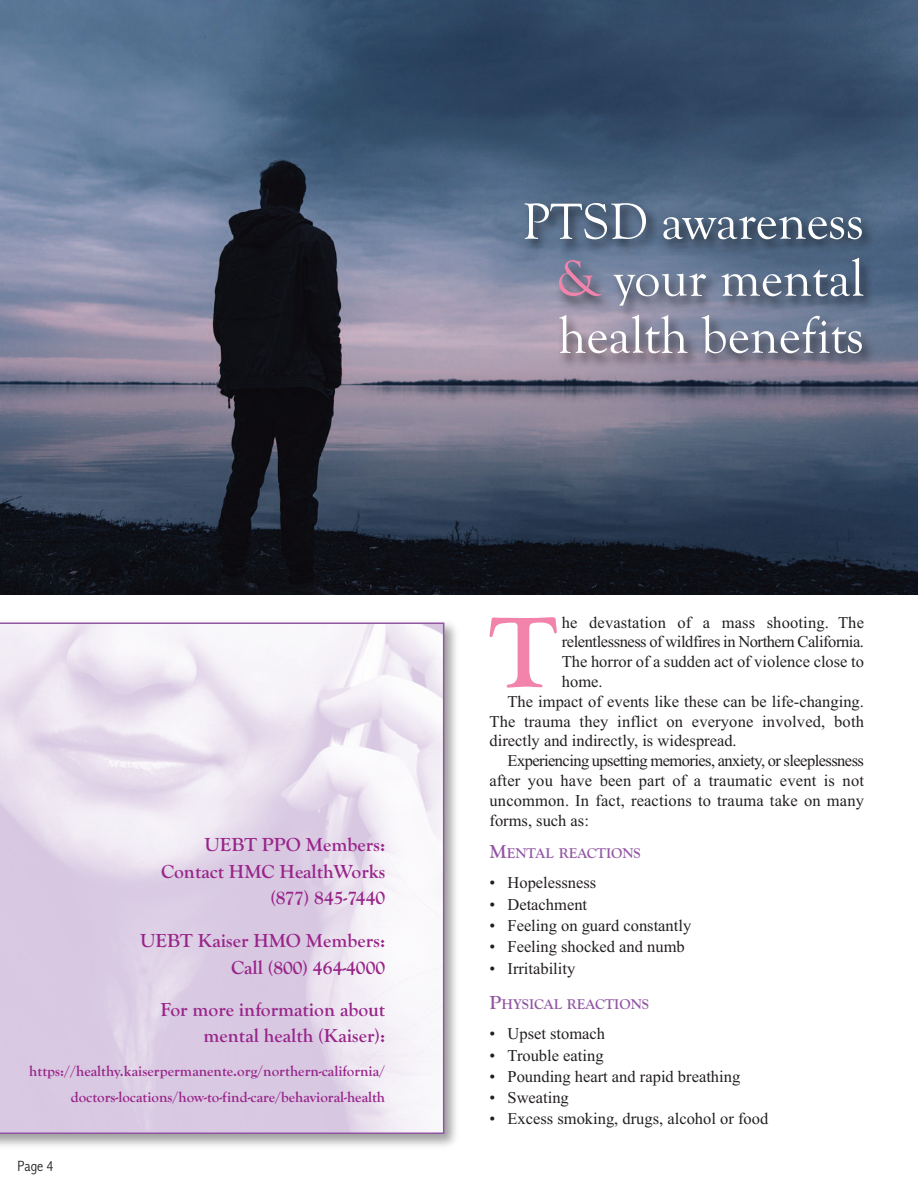
<style>
.page{position:relative;width:918px;height:1188px;background:#fff}
.page>*{position:absolute;margin:0;border:0;box-sizing:border-box;transform-origin:0 0}
.t1{font:700 104.55px "Goudy Old Style T";color:#f284ac}
.t2{font:52.5px/57px "Goudy Old Style T";color:#fff;text-align:justify}
.t3{font:700 19.5px/26.5px "Goudy Old Style T";color:#982489;text-align:right}
.t4{font:16.5px "Times New Roman";color:#231f20}
.t5{font:16.5px "Times New Roman";letter-spacing:-.035em;color:#231f20}
.t6{font:16.5px "Times New Roman";letter-spacing:-.025em;color:#231f20}
.t7{font:700 15px/26px "Goudy Old Style T";color:#982489;text-align:right}
.t8{font:300 condensed 15px "Abadi";color:#231f20}
.t9{font:700 14.7px "Goudy Old Style T";color:#9256a3}
.s1{color:#f284ac}
.s2{font-size:19.5px}
</style>
<div class="page">
<img style="left:0;top:622px;width:456px;height:524px">
<svg style="left:0;top:623px;width:444px;height:511px"></svg>
<img style="left:0;top:0;width:918px;height:594px">
<img style="left:420px;top:185px;width:498px;height:201px">
<img style="left:0;top:828px;width:431px;height:318px">
<h2 class="t2" style="left:557px;top:192px;width:309px;text-indent:-35px">PTSD awareness <span class="s1">&amp;</span> your mental health benefits</h2>
<p class="t3" style="left:161px;top:831px;width:226px">UEBT PPO Members:<br>Contact HMC HealthWorks (877) 845-7440</p>
<p class="t3" style="left:140px;top:927px;width:247px">UEBT Kaiser HMO Members:<br>Call (800) 464-4000</p>
<p class="t3" style="left:160px;top:996px;width:226px">For more information about mental health (Kaiser):</p>
<p class="t7" style="left:29px;top:1057px;width:357px">https://healthy.kaiserpermanente.org/northern-california/ doctors-locations/how-to-find-care/behavioral-health</p>
<p class="t8" style="left:18px;top:1157px;width:37px">Page 4</p>
<h1 class="t1" style="left:490px;top:590px;width:69px">T</h1>
<p class="t4" style="left:562px;top:612px;width:304px">he devastation of a mass shooting. The</p>
<p class="t6" style="left:562px;top:632px;width:304px">relentlessness of wildfires in Northern California.</p>
<p class="t4" style="left:562px;top:652px;width:304px">The horror of a sudden act of violence close to</p>
<p class="t4" style="left:562px;top:672px;width:42px">home.</p>
<p class="t4" style="left:508px;top:692px;width:358px">The impact of events like these can be life-changing.</p>
<p class="t4" style="left:490px;top:711px;width:376px">The trauma they inflict on everyone involved, both</p>
<p class="t4" style="left:490px;top:731px;width:249px">directly and indirectly, is widespread.</p>
<p class="t5" style="left:508px;top:751px;width:358px">Experiencing upsetting memories, anxiety, or sleeplessness</p>
<p class="t4" style="left:490px;top:771px;width:376px">after you have been part of a traumatic event is not</p>
<p class="t4" style="left:490px;top:791px;width:376px">uncommon. In fact, reactions to trauma take on many</p>
<p class="t4" style="left:490px;top:810px;width:101px">forms, such as:</p>
<p class="t9" style="left:490px;top:844px;width:153px"><span class="s2">M</span>ENTAL REACTIONS</p>
<p class="t4" style="left:490px;top:873px;width:108px">• Hopelessness</p>
<p class="t4" style="left:490px;top:894px;width:99px">• Detachment</p>
<p class="t4" style="left:490px;top:916px;width:203px">• Feeling on guard constantly</p>
<p class="t4" style="left:490px;top:937px;width:197px">• Feeling shocked and numb</p>
<p class="t4" style="left:490px;top:958px;width:87px">• Irritability</p>
<p class="t9" style="left:490px;top:995px;width:161px"><span class="s2">P</span>HYSICAL REACTIONS</p>
<p class="t4" style="left:490px;top:1024px;width:117px">• Upset stomach</p>
<p class="t4" style="left:490px;top:1045px;width:116px">• Trouble eating</p>
<p class="t4" style="left:490px;top:1067px;width:252px">• Pounding heart and rapid breathing</p>
<p class="t4" style="left:490px;top:1088px;width:81px">• Sweating</p>
<p class="t4" style="left:490px;top:1109px;width:280px">• Excess smoking, drugs, alcohol or food</p>
</div>
